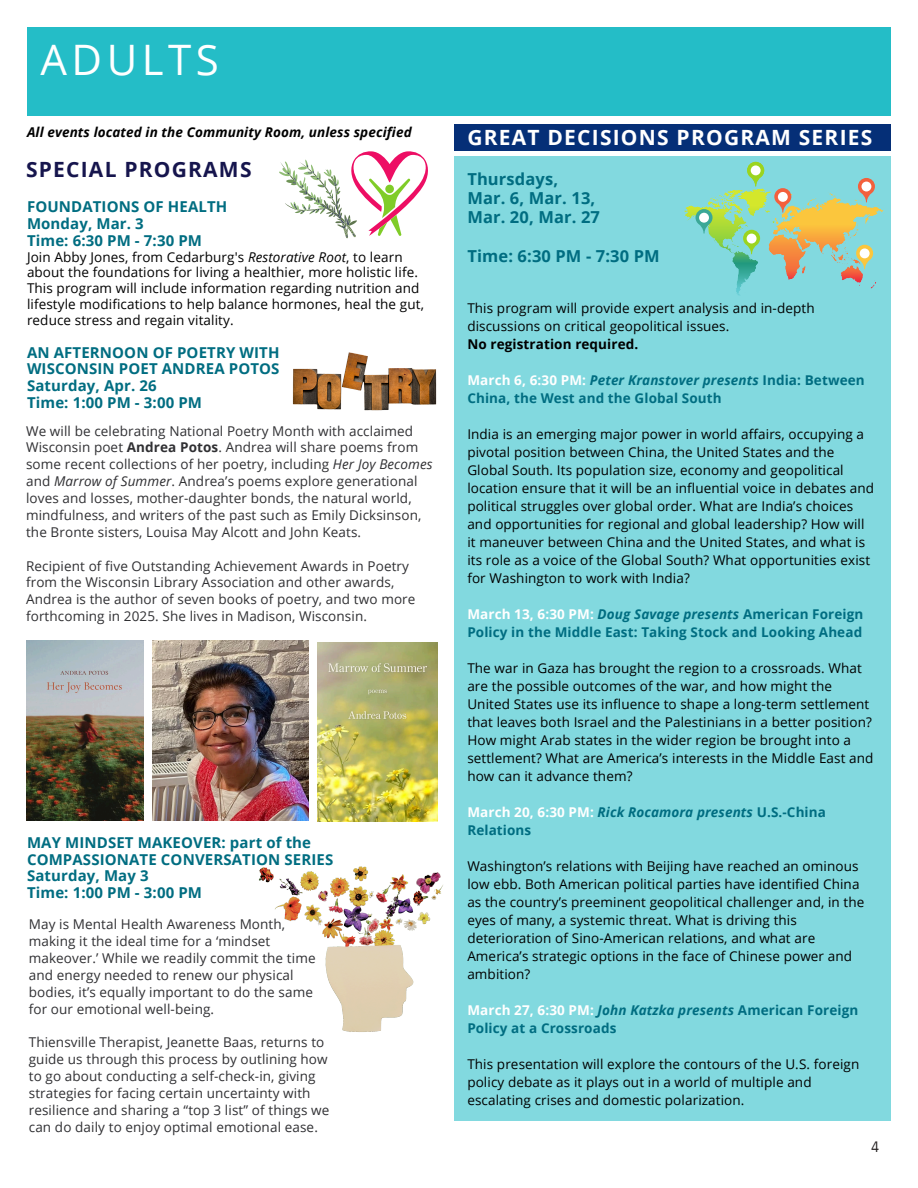
<style>
.page{position:relative;width:918px;height:1188px;background:#fff}
.page>*{position:absolute;margin:0;border:0;box-sizing:border-box;transform-origin:0 0}
.t1{font:42px "Open Sans";letter-spacing:.11em;color:#fff}
.t2{font:700 21px "Open Sans";letter-spacing:.06em;color:#fff}
.t3{font:700 21px "Open Sans";letter-spacing:.06em;color:#16154d}
.t4{font:700 16.5px/19.2px "Open Sans";letter-spacing:.01em;color:#006d81}
.t5{font:700 15px/16.8px "Open Sans";letter-spacing:.01em;color:#006d81}
.t6{font:15px "IBM Plex Sans Cond";color:#231f20}
.t7{font:13.5px/18px "Open Sans";letter-spacing:.01em;color:#000}
.t8{font:13.5px/16.8px "Open Sans";letter-spacing:.01em;color:#303033}
.t9{font:700 13.5px/18px "Open Sans";letter-spacing:.01em;color:#006d81}
.t10{font:italic 700 13.5px/18px "Open Sans";letter-spacing:.01em;color:#006d81}
.t11{font:italic 700 13.5px "Open Sans";letter-spacing:.01em;color:#000}
.t12{font:700 13.5px "Open Sans";letter-spacing:.01em;color:#000}
.s1{font-style:italic}
.s2{font-weight:700}
.s3{color:#fff}
.s4{font-style:normal;color:#fff}
.s5{font-style:normal}
</style>
<div class="page">
<div style="left:27px;top:27px;width:864px;height:89px;background:#24bdc7"></div>
<div style="left:455px;top:156px;width:436px;height:965px;background:#82d9df"></div>
<svg style="left:802px;top:266px;width:4px;height:8px"></svg>
<svg style="left:805px;top:198px;width:12px;height:10px"></svg>
<svg style="left:826px;top:178px;width:58px;height:36px"></svg>
<svg style="left:684px;top:162px;width:109px;height:99px"></svg>
<svg style="left:831px;top:223px;width:45px;height:66px"></svg>
<div style="left:751px;top:165px;width:10px;height:10px;background:#fff;border-radius:50%"></div>
<div style="left:699px;top:213px;width:10px;height:10px;background:#fff;border-radius:50%"></div>
<div style="left:747px;top:234px;width:10px;height:9px;background:#fff;border-radius:50%"></div>
<div style="left:778px;top:192px;width:10px;height:10px;background:#fff;border-radius:50%"></div>
<div style="left:860px;top:248px;width:10px;height:10px;background:#fff;border-radius:50%"></div>
<div style="left:862px;top:182px;width:9px;height:9px;background:#fff;border-radius:50%"></div>
<img style="left:152px;top:640px;width:157px;height:180px">
<img style="left:26px;top:641px;width:117px;height:180px">
<img style="left:318px;top:643px;width:119px;height:179px">
<img style="left:292px;top:352px;width:145px;height:59px">
<img style="left:258px;top:866px;width:185px;height:166px">
<div style="left:455px;top:124px;width:436px;height:27px;background:#052f77"></div>
<svg style="left:279px;top:151px;width:149px;height:88px"></svg>
<p class="t1" style="left:40px;top:30px;width:180px">ADULTS</p>
<h3 class="t11" style="left:27px;top:122px;width:386px">All events located in the Community Room, unless specified</h3>
<p class="t3" style="left:26px;top:154px;width:227px">SPECIAL PROGRAMS</p>
<h3 class="t5" style="left:27px;top:198px;width:202px">FOUNDATIONS OF HEALTH</h3>
<p class="t5" style="left:27px;top:215px;width:118px">Monday, Mar. 3</p>
<p class="t5" style="left:27px;top:232px;width:177px">Time: 6:30 PM - 7:30 PM</p>
<h4 class="t7" style="left:27px;top:249px;width:399px;line-height:15.8px">Join Abby Jones, from Cedarburg's <span class="s1">Restorative Root</span>, to learn about the foundations for living a healthier, more holistic life.<br>This program will include information regarding nutrition and lifestyle modifications to help balance hormones, heal the gut, reduce stress and regain vitality.</h4>
<p class="t5" style="left:27px;top:343px;width:254px">AN AFTERNOON OF POETRY WITH<br>WISCONSIN POET ANDREA POTOS<br>Saturday, Apr. 26<br>Time: 1:00 PM - 3:00 PM</p>
<p class="t8" style="left:26px;top:422px;width:408px">We will be celebrating National Poetry Month with acclaimed Wisconsin poet <span class="s2">Andrea Potos</span>. Andrea will share poems from some recent collections of her poetry, including <span class="s1">Her Joy Becomes </span>and <span class="s1">Marrow of Summer</span>. Andrea’s poems explore generational loves and losses, mother-daughter bonds, the natural world, mindfulness, and writers of the past such as Emily Dicksinson, the Bronte sisters, Louisa May Alcott and John Keats.</p>
<p class="t8" style="left:26px;top:557px;width:391px">Recipient of five Outstanding Achievement Awards in Poetry from the Wisconsin Library Association and other awards, Andrea is the author of seven books of poetry, and two more forthcoming in 2025. She lives in Madison, Wisconsin.</p>
<p class="t5" style="left:27px;top:833px;width:308px">MAY MINDSET MAKEOVER: part of the<br>COMPASSIONATE CONVERSATION SERIES<br>Saturday, May 3<br>Time: 1:00 PM - 3:00 PM</p>
<h4 class="t8" style="left:29px;top:916px;width:288px">May is Mental Health Awareness Month, making it the ideal time for a ‘mindset makeover.’ While we readily commit the time and energy needed to renew our physical bodies, it’s equally important to do the same for our emotional well-being.</h4>
<h2 class="t8" style="left:29px;top:1034px;width:302px">Thiensville Therapist, Jeanette Baas, returns to guide us through this process by outlining how to go about conducting a self-check-in, giving strategies for facing certain uncertainty with resilience and sharing a “top 3 list” of things we can do daily to enjoy optimal emotional ease.</h2>
<h3 class="t2" style="left:467px;top:123px;width:407px">GREAT DECISIONS PROGRAM SERIES</h3>
<h2 class="t4" style="left:467px;top:169px;width:134px">Thursdays,<br>Mar. 6, Mar. 13,<br>Mar. 20, Mar. 27</h2>
<p class="t4" style="left:467px;top:246px;width:194px">Time: 6:30 PM - 7:30 PM</p>
<p class="t7" style="left:467px;top:299px;width:349px">This program will provide expert analysis and in-depth discussions on critical geopolitical issues.</p>
<p class="t12" style="left:467px;top:334px;width:173px">No registration required.</p>
<p class="t9" style="left:467px;top:371px;width:399px"><span class="s3">March 6, 6:30 PM:</span> <span class="s1">Peter Kranstover presents</span> India: Between<br>China, the West and the Global South</p>
<p class="t7" style="left:467px;top:425px;width:408px">India is an emerging major power in world affairs, occupying a pivotal position between China, the United States and the Global South. Its population size, economy and geopolitical location ensure that it will be an influential voice in debates and political struggles over global order. What are India’s choices and opportunities for regional and global leadership? How will it maneuver between China and the United States, and what is its role as a voice of the Global South? What opportunities exist for Washington to work with India?</p>
<p class="t9" style="left:467px;top:605px;width:398px"><span class="s3">March 13, 6:30 PM:</span> <span class="s1">Doug Savage presents</span> American Foreign<br>Policy in the Middle East: Taking Stock and Looking Ahead</p>
<h3 class="t7" style="left:467px;top:659px;width:408px">The war in Gaza has brought the region to a crossroads. What are the possible outcomes of the war, and how might the United States use its influence to shape a long-term settlement that leaves both Israel and the Palestinians in a better position?<br>How might Arab states in the wider region be brought into a settlement? What are America’s interests in the Middle East and how can it advance them?</h3>
<p class="t10" style="left:467px;top:803px;width:360px"><span class="s4">March 20, 6:30 PM:</span> Rick Rocamora presents <span class="s5">U.S.-China<br>Relations</span></p>
<p class="t7" style="left:467px;top:857px;width:399px">Washington’s relations with Beijing have reached an ominous low ebb. Both American political parties have identified China as the country’s preeminent geopolitical challenger and, in the eyes of many, a systemic threat. What is driving this deterioration of Sino-American relations, and what are America’s strategic options in the face of Chinese power and ambition?</p>
<p class="t9" style="left:467px;top:1001px;width:393px"><span class="s3">March 27, 6:30 PM:</span> <span class="s1">John Katzka presents</span> American Foreign<br>Policy at a Crossroads</p>
<p class="t7" style="left:467px;top:1055px;width:394px">This presentation will explore the contours of the U.S. foreign policy debate as it plays out in a world of multiple and escalating crises and domestic polarization.</p>
<h1 class="t6" style="left:871px;top:1137px;width:10px">4</h1>
</div>
